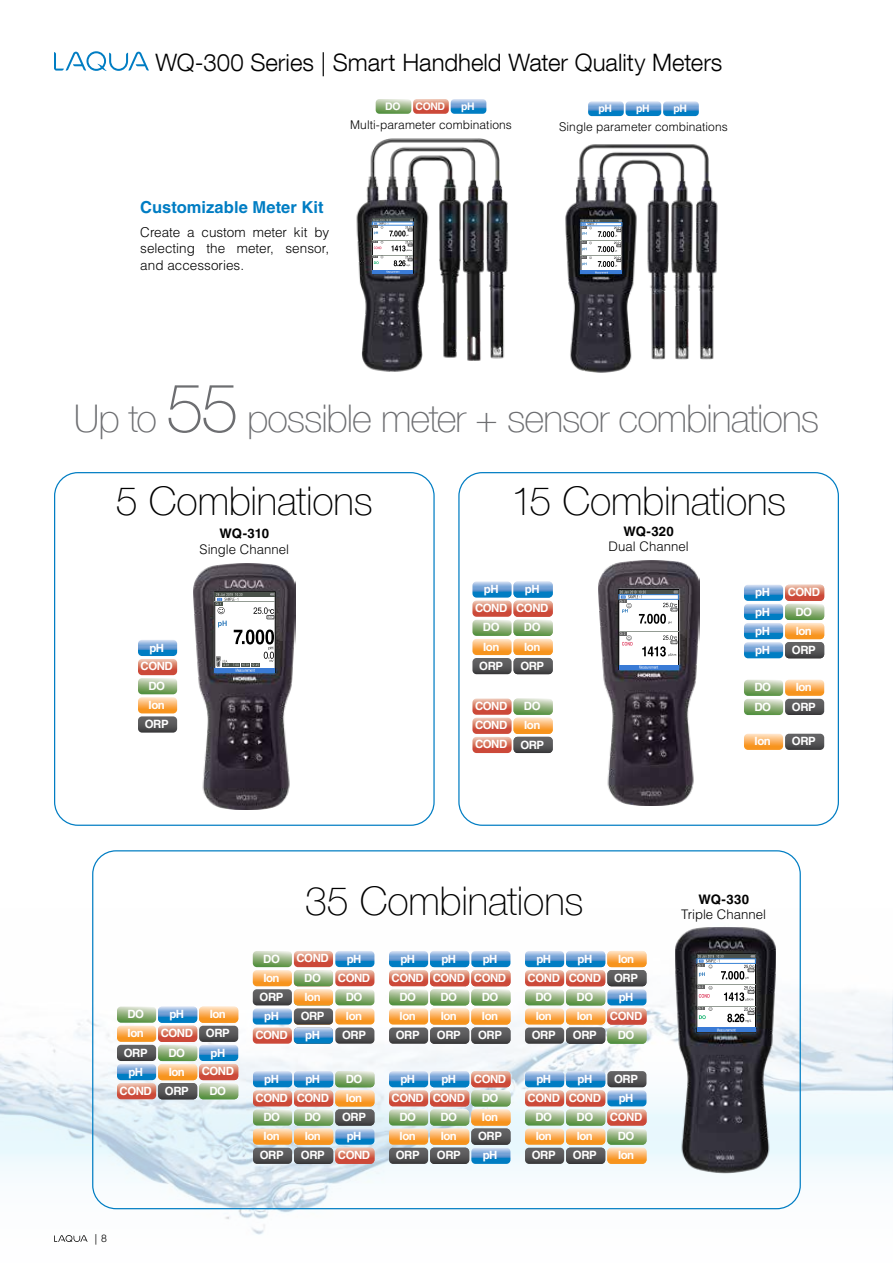
<style>
.page{position:relative;width:893px;height:1263px;background:#fff}
.page>*{position:absolute;margin:0;border:0;box-sizing:border-box;transform-origin:0 0}
.t1{font:100 39.45px "Helvetica Neue LT Com";letter-spacing:-.005em;color:#000}
.t2{font:100 38.1px "Helvetica Neue LT Com";letter-spacing:-.025em;color:#6d6e71}
.t3{font:300 24px "Helvetica Neue LT Com";color:#000}
.t4{font:700 16.5px "Helvetica LT Std";color:#007dc3}
.t5{font:300 13.5px/16.2px "Helvetica LT Std";color:#000;text-align:justify}
.t6{font:300 13.2px "Helvetica LT Std";color:#000}
.t7{font:700 13.2px "Helvetica LT Std";letter-spacing:-.005em;color:#000}
.t8{font:300 12px "Helvetica LT Std";letter-spacing:.005em;color:#000}
.t9{font:700 11.4px/19.2px "Helvetica LT Std";letter-spacing:-.04em;color:#fff;text-align:center}
.t10{font:300 10.5px "Helvetica LT Std";color:#000}
.t11{font:700 10.35px "Helvetica LT Std";letter-spacing:-.035em;color:#fff}
.s1{font-size:67.8px}
</style>
<div class="page">
<img style="left:21px;top:953px;width:872px;height:97px">
<svg style="left:0;top:1050px;width:893px;height:185px"></svg>
<svg style="left:54px;top:1235px;width:34px;height:7px"></svg>
<svg style="left:54px;top:51px;width:95px;height:20px"></svg>
<img style="left:356px;top:138px;width:152px;height:234px">
<svg style="left:372px;top:219px;width:41px;height:54px"></svg>
<svg style="left:376px;top:99px;width:110px;height:15px;background:#9e9f9a"></svg>
<img style="left:565px;top:144px;width:153px;height:229px">
<hr style="left:581px;top:219px;width:41px;height:3px;background:#4b534e">
<div style="left:581px;top:222px;width:41px;height:4px;border:1px solid #3a84d6"></div>
<hr style="left:581px;top:241px;width:41px;height:1px;background:#949c94">
<hr style="left:581px;top:256px;width:41px;height:1px;background:#949c94">
<hr style="left:581px;top:271px;width:41px;height:3px;background:#3a7bd6">
<svg style="left:581px;top:220px;width:40px;height:53px"></svg>
<svg style="left:588px;top:101px;width:111px;height:15px;background:#64a4d6"></svg>
<img style="left:675px;top:927px;width:101px;height:246px">
<div style="left:697px;top:954px;width:58px;height:78px;background:#fff"></div>
<div style="left:697px;top:954px;width:59px;height:78px;border:1px solid #000"></div>
<div style="left:697px;top:954px;width:58px;height:5px;background:#4b534e"></div>
<div style="left:697px;top:958px;width:59px;height:6px;border:1px solid #3a84d6"></div>
<hr style="left:697px;top:985px;width:59px;height:1px;background:#949c94">
<hr style="left:697px;top:1006px;width:59px;height:1px;background:#949c94">
<div style="left:697px;top:1027px;width:58px;height:5px;background:#3a7bd6"></div>
<svg style="left:697px;top:985px;width:15px;height:13px"></svg>
<svg style="left:697px;top:1007px;width:15px;height:12px"></svg>
<svg style="left:717px;top:1028px;width:18px;height:3px"></svg>
<svg style="left:697px;top:955px;width:58px;height:24px"></svg>
<svg style="left:724px;top:986px;width:31px;height:15px"></svg>
<svg style="left:727px;top:1007px;width:28px;height:15px"></svg>
<svg style="left:389px;top:951px;width:121px;height:93px;background:#aca190"></svg>
<svg style="left:117px;top:1006px;width:121px;height:93px;background:#ada192"></svg>
<svg style="left:525px;top:1071px;width:121px;height:93px;background:#aaa091"></svg>
<svg style="left:525px;top:951px;width:121px;height:93px;background:#aca090"></svg>
<svg style="left:253px;top:1071px;width:121px;height:93px;background:#a89e8f"></svg>
<svg style="left:389px;top:1071px;width:121px;height:93px;background:#a89f90"></svg>
<svg style="left:253px;top:951px;width:121px;height:93px;background:#aea292"></svg>
<img style="left:598px;top:561px;width:101px;height:244px">
<div style="left:619px;top:590px;width:59px;height:79px;background:#fff"></div>
<div style="left:619px;top:589px;width:60px;height:80px;border:1px solid #000"></div>
<svg style="left:619px;top:590px;width:59px;height:1px"></svg>
<div style="left:619px;top:594px;width:60px;height:6px;border:1px solid #3a84d6"></div>
<hr style="left:619px;top:632px;width:60px;height:1px;background:#949c94">
<hr style="left:619px;top:665px;width:59px;height:4px;background:#3a7bd6">
<svg style="left:639px;top:666px;width:19px;height:3px"></svg>
<svg style="left:619px;top:591px;width:59px;height:33px"></svg>
<svg style="left:619px;top:632px;width:14px;height:14px"></svg>
<svg style="left:642px;top:635px;width:35px;height:21px"></svg>
<svg style="left:472px;top:581px;width:81px;height:93px;background:#aea292"></svg>
<svg style="left:744px;top:734px;width:80px;height:16px"></svg>
<svg style="left:744px;top:680px;width:80px;height:35px;background:#aaa881"></svg>
<svg style="left:744px;top:585px;width:80px;height:73px;background:#95a4ab"></svg>
<svg style="left:472px;top:698px;width:81px;height:55px;background:#c6977c"></svg>
<img style="left:194px;top:563px;width:101px;height:246px">
<div style="left:215px;top:592px;width:60px;height:5px;background:#4a524a"></div>
<div style="left:215px;top:668px;width:60px;height:5px;background:#3a7bd6"></div>
<hr style="left:215px;top:602px;width:60px;height:1px;background:#949c94">
<svg style="left:215px;top:593px;width:59px;height:79px"></svg>
<svg style="left:138px;top:640px;width:39px;height:93px;background:#ab9f8f"></svg>
<h3 class="t3" style="left:156px;top:48px;width:568px">WQ-300 Series | Smart Handheld Water Quality Meters</h3>
<p class="t11" style="left:385px;top:100px;width:17px">DO</p>
<p class="t11" style="left:416px;top:100px;width:31px">COND</p>
<p class="t11" style="left:461px;top:100px;width:15px">pH</p>
<p class="t8" style="left:350px;top:117px;width:163px">Multi-parameter combinations</p>
<h3 class="t4" style="left:140px;top:197px;width:185px">Customizable Meter Kit</h3>
<p class="t5" style="left:140px;top:224px;width:190px">Create a custom meter kit by selecting the meter, sensor, and accessories.</p>
<p class="t11" style="left:599px;top:102px;width:15px">pH</p>
<p class="t11" style="left:636px;top:102px;width:15px">pH</p>
<p class="t11" style="left:674px;top:102px;width:15px">pH</p>
<p class="t8" style="left:559px;top:120px;width:170px">Single parameter combinations</p>
<h2 class="t2" style="left:74px;top:396px;width:747px">Up to <span class="s1">55</span> possible meter + sensor combinations</h2>
<h1 class="t1" style="left:116px;top:478px;width:258px">5 Combinations</h1>
<p class="t7" style="left:220px;top:525px;width:51px">WQ-310</p>
<p class="t6" style="left:200px;top:541px;width:91px">Single Channel</p>
<p class="t9" style="left:141px;top:638px;width:34px">pH<br>COND<br>DO<br>Ion<br>ORP</p>
<h1 class="t1" style="left:511px;top:478px;width:277px">15 Combinations</h1>
<p class="t9" style="left:475px;top:579px;width:34px">pH<br>COND<br>DO<br>Ion<br>ORP</p>
<p class="t9" style="left:516px;top:579px;width:34px">pH<br>COND<br>DO<br>Ion<br>ORP</p>
<p class="t9" style="left:475px;top:696px;width:34px;text-align:justify">COND COND COND</p>
<p class="t9" style="left:520px;top:696px;width:25px">DO<br>Ion<br>ORP</p>
<p class="t7" style="left:623px;top:523px;width:52px">WQ-320</p>
<p class="t6" style="left:609px;top:538px;width:82px">Dual Channel</p>
<p class="t9" style="left:755px;top:583px;width:16px">pH</p>
<p class="t9" style="left:788px;top:582px;width:34px">COND<br>DO<br>Ion<br>ORP</p>
<p class="t9" style="left:755px;top:602px;width:16px;text-align:justify">pH pH pH</p>
<p class="t9" style="left:754px;top:678px;width:18px">DO</p>
<p class="t9" style="left:792px;top:678px;width:25px">Ion<br>ORP</p>
<p class="t9" style="left:754px;top:697px;width:18px">DO</p>
<p class="t9" style="left:755px;top:732px;width:18px">Ion</p>
<p class="t9" style="left:792px;top:732px;width:25px">ORP</p>
<h1 class="t1" style="left:305px;top:877px;width:280px">35 Combinations</h1>
<p class="t9" style="left:296px;top:949px;width:34px">COND<br>DO<br>Ion<br>ORP</p>
<p class="t9" style="left:260px;top:949px;width:25px">DO<br>Ion<br>ORP</p>
<p class="t9" style="left:338px;top:949px;width:34px">pH<br>COND<br>DO<br>Ion<br>ORP</p>
<p class="t9" style="left:441px;top:949px;width:16px">pH</p>
<p class="t9" style="left:433px;top:968px;width:75px">COND COND</p>
<p class="t9" style="left:440px;top:987px;width:18px">DO</p>
<p class="t9" style="left:482px;top:987px;width:18px">DO</p>
<p class="t9" style="left:441px;top:1006px;width:18px">Ion</p>
<p class="t9" style="left:482px;top:1006px;width:18px">Ion</p>
<p class="t9" style="left:437px;top:1025px;width:25px">ORP</p>
<p class="t9" style="left:478px;top:1025px;width:25px">ORP</p>
<p class="t9" style="left:392px;top:949px;width:34px">pH<br>COND<br>DO<br>Ion<br>ORP</p>
<p class="t9" style="left:483px;top:949px;width:16px">pH</p>
<p class="t9" style="left:528px;top:949px;width:34px">pH<br>COND<br>DO<br>Ion<br>ORP</p>
<p class="t9" style="left:569px;top:949px;width:34px">pH<br>COND<br>DO</p>
<p class="t9" style="left:614px;top:949px;width:25px">Ion<br>ORP</p>
<p class="t9" style="left:296px;top:968px;width:34px">COND<br>DO<br>Ion<br>ORP</p>
<p class="t9" style="left:610px;top:987px;width:34px">pH<br>COND<br>DO</p>
<p class="t9" style="left:124px;top:1004px;width:25px">DO<br>Ion<br>ORP</p>
<p class="t9" style="left:161px;top:1004px;width:34px">pH<br>COND<br>DO<br>Ion</p>
<p class="t9" style="left:206px;top:1004px;width:25px">Ion<br>ORP</p>
<p class="t9" style="left:255px;top:1006px;width:34px">pH<br>COND</p>
<p class="t9" style="left:573px;top:1006px;width:25px">Ion<br>ORP</p>
<p class="t9" style="left:305px;top:1025px;width:16px">pH</p>
<p class="t9" style="left:202px;top:1043px;width:34px">pH<br>COND<br>DO</p>
<p class="t9" style="left:120px;top:1062px;width:34px">pH<br>COND</p>
<p class="t9" style="left:441px;top:1069px;width:16px">pH</p>
<p class="t9" style="left:474px;top:1069px;width:34px">COND<br>DO<br>Ion<br>ORP</p>
<p class="t9" style="left:342px;top:1069px;width:25px">DO<br>Ion<br>ORP</p>
<p class="t9" style="left:392px;top:1069px;width:34px">pH<br>COND<br>DO<br>Ion<br>ORP</p>
<p class="t9" style="left:614px;top:1069px;width:25px">ORP</p>
<p class="t9" style="left:165px;top:1081px;width:25px">ORP</p>
<p class="t9" style="left:528px;top:1069px;width:34px">pH<br>COND<br>DO<br>Ion<br>ORP</p>
<p class="t9" style="left:569px;top:1069px;width:34px">pH<br>COND<br>DO<br>Ion</p>
<p class="t9" style="left:256px;top:1069px;width:34px">pH<br>COND<br>DO<br>Ion<br>ORP</p>
<p class="t9" style="left:297px;top:1069px;width:34px">pH<br>COND</p>
<p class="t9" style="left:433px;top:1088px;width:34px">COND<br>DO<br>Ion<br>ORP</p>
<p class="t9" style="left:610px;top:1088px;width:34px">pH<br>COND<br>DO</p>
<p class="t9" style="left:301px;top:1107px;width:25px">DO<br>Ion<br>ORP</p>
<p class="t9" style="left:338px;top:1126px;width:34px">pH<br>COND</p>
<p class="t9" style="left:573px;top:1145px;width:25px">ORP</p>
<p class="t9" style="left:618px;top:1145px;width:18px">Ion</p>
<p class="t9" style="left:483px;top:1146px;width:16px">pH</p>
<p class="t10" style="left:95px;top:1232px;width:14px">| 8</p>
<p class="t7" style="left:698px;top:891px;width:52px">WQ-330</p>
<p class="t6" style="left:681px;top:906px;width:86px">Triple Channel</p>
</div>
